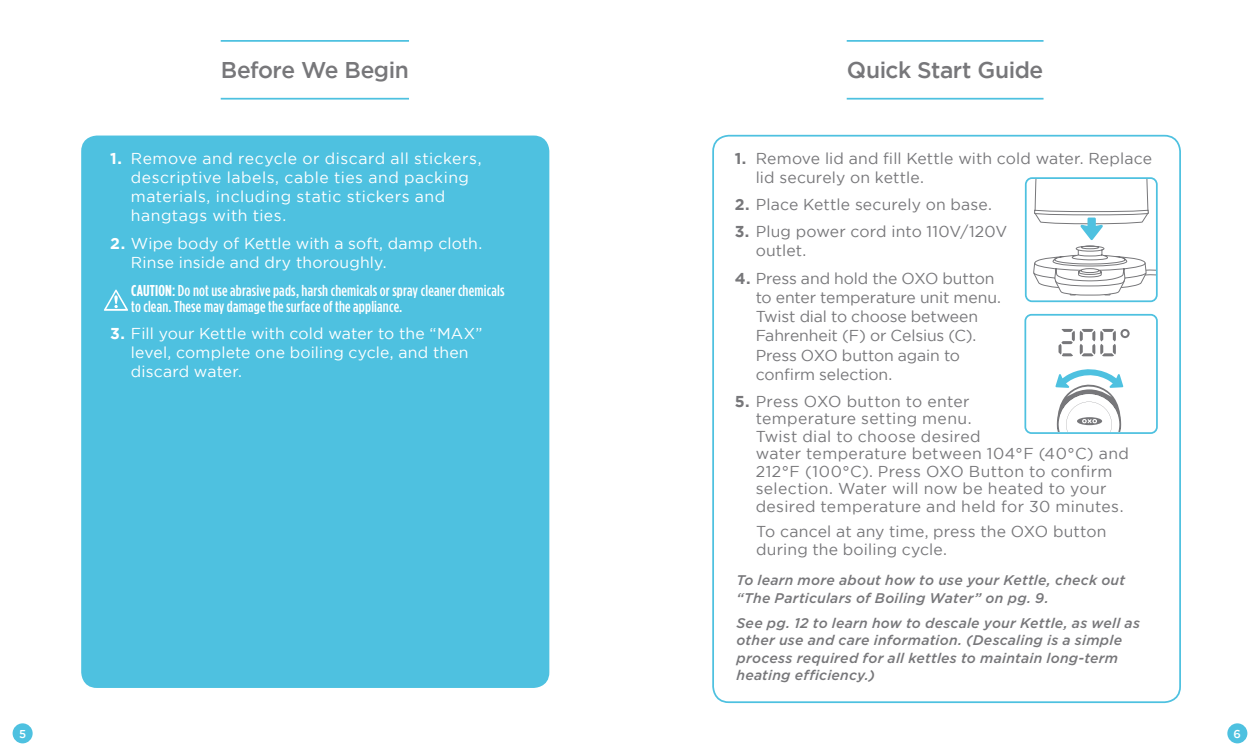
<style>
.page{position:relative;width:1260px;height:756px;background:#fff}
.page>*{position:absolute;margin:0;border:0;box-sizing:border-box;transform-origin:0 0}
.t1{font:500 22.75px "Gotham";letter-spacing:-.02em;color:#77777a}
.t2{font:15.75px/17.5px "Gotham";letter-spacing:.01em;color:#77777a}
.t3{font:15.75px/19.2px "Gotham";letter-spacing:.015em;color:#fff}
.t4{font:15.75px/19.2px "Gotham";letter-spacing:-.01em;color:#77777a}
.t5{font:500 condensed 15.75px/15.8px "Gotham";letter-spacing:.015em;color:#fff}
.t6{font:italic 500 14px/17.5px "Gotham";letter-spacing:.015em;color:#77777a}
.t7{font:500 11.38px "Gotham";color:#fff}
.s1{font-weight:700}
.s2{font-family:"Gotham Condensed";font-weight:700;font-stretch:normal}
</style>
<div class="page">
<div style="left:81px;top:136px;width:468px;height:552px;background:#4ec1e0;border-radius:16px"></div>
<div style="left:712px;top:135px;width:469px;height:568px;border:2px solid #4ec1e0;border-radius:16px"></div>
<hr style="left:221px;top:40px;width:188px;height:2px;background:#4ec1e0">
<hr style="left:221px;top:98px;width:188px;height:2px;background:#4ec1e0">
<hr style="left:847px;top:40px;width:197px;height:2px;background:#4ec1e0">
<hr style="left:847px;top:98px;width:197px;height:2px;background:#4ec1e0">
<div style="left:1024px;top:314px;width:134px;height:120px;border:2px solid #4ec1e0;border-radius:6px"></div>
<svg style="left:1050px;top:329px;width:80px;height:105px"></svg>
<svg style="left:104px;top:290px;width:24px;height:21px"></svg>
<svg style="left:1033px;top:180px;width:122px;height:116px"></svg>
<div style="left:1025px;top:177px;width:133px;height:125px;border:2px solid #4ec1e0;border-radius:6px"></div>
<div style="left:13px;top:723px;width:20px;height:20px;background:#4ec1e0;border-radius:50%"></div>
<div style="left:1227px;top:723px;width:20px;height:20px;background:#4ec1e0;border-radius:50%"></div>
<h1 class="t1" style="left:221px;top:57px;width:189px">Before We Begin</h1>
<h1 class="t1" style="left:847px;top:57px;width:198px">Quick Start Guide</h1>
<p class="t3" style="left:131px;top:148px;width:352px;text-indent:-21px"><span class="s1">1.</span> Remove and recycle or discard all stickers, descriptive labels, cable ties and packing materials, including static stickers and hangtags with ties.</p>
<p class="t3" style="left:131px;top:233px;width:353px;text-indent:-21px"><span class="s1">2.</span> Wipe body of Kettle with a soft, damp cloth.<br>Rinse inside and dry thoroughly.</p>
<p class="t5" style="left:131px;top:282px;width:375px"><span class="s2">CAUTION</span>: Do not use abrasive pads, harsh chemicals or spray cleaner chemicals to clean. These may damage the surface of the appliance.</p>
<p class="t3" style="left:131px;top:323px;width:353px;text-indent:-21px"><span class="s1">3.</span> Fill your Kettle with cold water to the “MAX” level, complete one boiling cycle, and then discard water.</p>
<p class="t2" style="left:756px;top:148px;width:398px;line-height:19.2px;text-indent:-21px"><span class="s1">1.</span> Remove lid and fill Kettle with cold water. Replace lid securely on kettle.</p>
<p class="t2" style="left:735px;top:196px;width:259px"><span class="s1">2.</span> Place Kettle securely on base.</p>
<p class="t2" style="left:756px;top:222px;width:253px;line-height:19.2px;text-indent:-21px"><span class="s1">3.</span> Plug power cord into 110V/120V outlet.</p>
<p class="t4" style="left:756px;top:268px;width:247px;text-indent:-21px"><span class="s1">4.</span> Press and hold the OXO button to enter temperature unit menu.<br>Twist dial to choose between<br>Fahrenheit (F) or Celsius (C).<br>Press OXO button again to confirm selection.</p>
<p class="t2" style="left:756px;top:392px;width:375px;text-indent:-21px"><span class="s1">5.</span> Press OXO button to enter<br>temperature setting menu.<br>Twist dial to choose desired<br>water temperature between 104°F (40°C) and 212°F (100°C). Press OXO Button to confirm selection. Water will now be heated to your desired temperature and held for 30 minutes.</p>
<p class="t2" style="left:756px;top:523px;width:352px">To cancel at any time, press the OXO button during the boiling cycle.</p>
<p class="t6" style="left:736px;top:571px;width:390px">To learn more about how to use your Kettle, check out “The Particulars of Boiling Water” on pg. 9.</p>
<p class="t6" style="left:736px;top:614px;width:405px">See pg. 12 to learn how to descale your Kettle, as well as other use and care information. (Descaling is a simple process required for all kettles to maintain long-term heating efficiency.)</p>
<p class="t7" style="left:19px;top:727px;width:9px">5</p>
<p class="t7" style="left:1234px;top:727px;width:9px">6</p>
</div>
